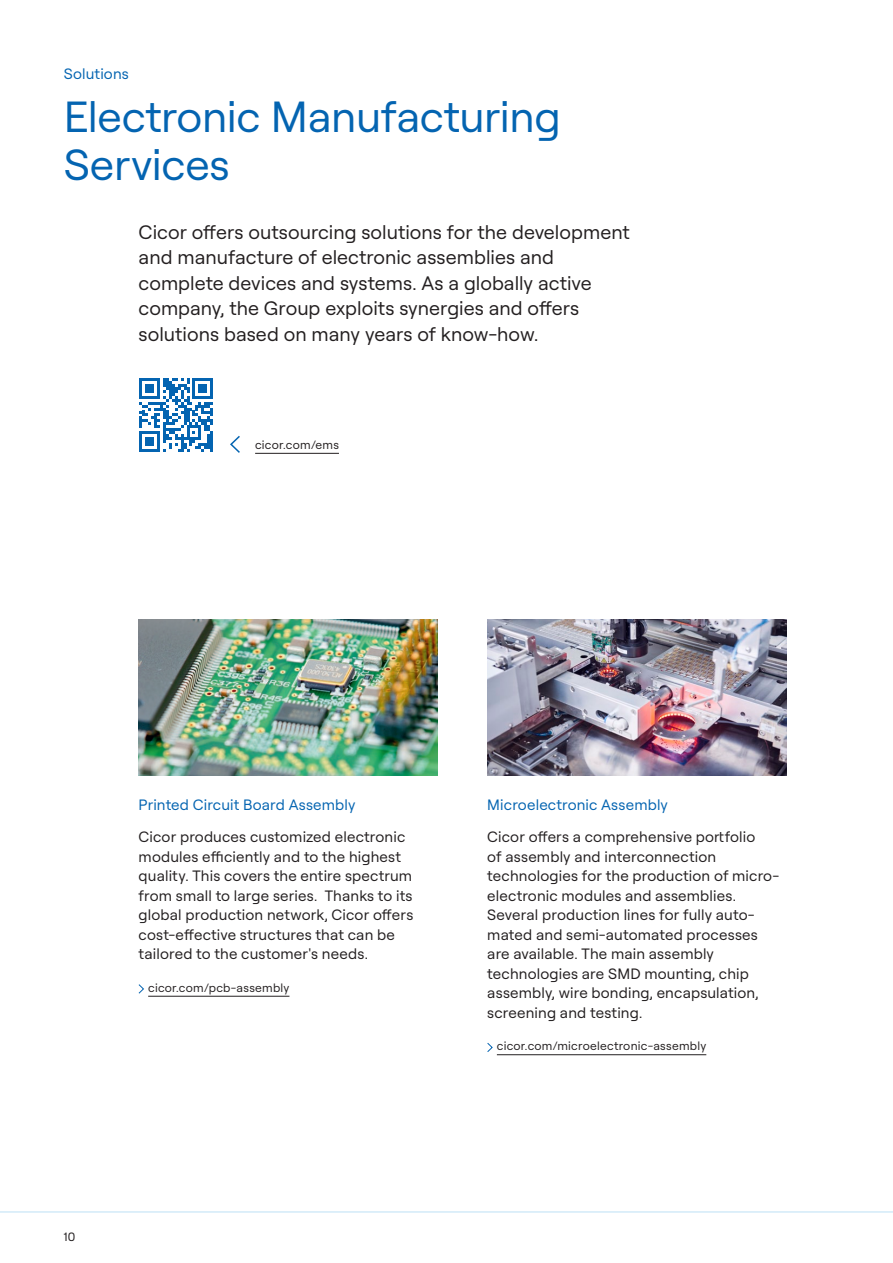
<style>
.page{position:relative;width:893px;height:1263px;background:#fff}
.page>*{position:absolute;margin:0;border:0;box-sizing:border-box;transform-origin:0 0}
.t1{font:43.5px/48px "Roobert PRO";letter-spacing:-.01em;color:#0464b1}
.t2{font:19.5px/25.5px "Roobert PRO";color:#231f20}
.t3{font:15px/19.5px "Roobert PRO";letter-spacing:.01em;color:#231f20}
.t4{font:15px "Roobert PRO";letter-spacing:.01em;color:#0464b1}
.t5{font:12px "Roobert PRO";letter-spacing:.02em;color:#231f20}
</style>
<div class="page">
<hr style="left:0;top:1211px;width:893px;height:1px;background:#bce0f5">
<svg style="left:139px;top:378px;width:74px;height:74px"></svg>
<hr style="left:255px;top:453px;width:84px;height:1px;background:#231f20">
<svg style="left:230px;top:435px;width:10px;height:18px"></svg>
<hr style="left:497px;top:1054px;width:209px;height:1px;background:#231f20">
<svg style="left:487px;top:1043px;width:6px;height:9px"></svg>
<img style="left:487px;top:620px;width:300px;height:156px">
<hr style="left:148px;top:996px;width:141px;height:1px;background:#231f20">
<svg style="left:138px;top:984px;width:6px;height:10px"></svg>
<img style="left:139px;top:620px;width:299px;height:156px">
<p class="t4" style="left:64px;top:64px;width:67px">Solutions</p>
<h1 class="t1" style="left:64px;top:90px;width:499px">Electronic Manufacturing<br>Services</h1>
<p class="t2" style="left:139px;top:218px;width:493px">Cicor offers outsourcing solutions for the development and manufacture of electronic assemblies and complete devices and systems. As a globally active company, the Group exploits synergies and offers solutions based on many years of know-how.</p>
<p class="t5" style="left:255px;top:436px;width:85px">cicor.com/ems</p>
<p class="t4" style="left:139px;top:794px;width:218px">Printed Circuit Board Assembly</p>
<p class="t3" style="left:139px;top:826px;width:276px">Cicor produces customized electronic modules efficiently and to the highest quality. This covers the entire spectrum from small to large series. Thanks to its global production network, Cicor offers cost-effective structures that can be tailored to the customer's needs.</p>
<p class="t5" style="left:148px;top:979px;width:143px">cicor.com/pcb-assembly</p>
<p class="t5" style="left:64px;top:1228px;width:13px">10</p>
<p class="t4" style="left:487px;top:794px;width:182px">Microelectronic Assembly</p>
<p class="t3" style="left:487px;top:826px;width:292px">Cicor offers a comprehensive portfolio<br>of assembly and interconnection technologies for the production of micro&shy;electronic modules and assemblies.<br>Several production lines for fully auto&shy;mated and semi-automated processes are available. The main assembly technologies are SMD mounting, chip assembly, wire bonding, encapsulation, screening and testing.</p>
<p class="t5" style="left:497px;top:1037px;width:211px">cicor.com/microelectronic-assembly</p>
</div>
